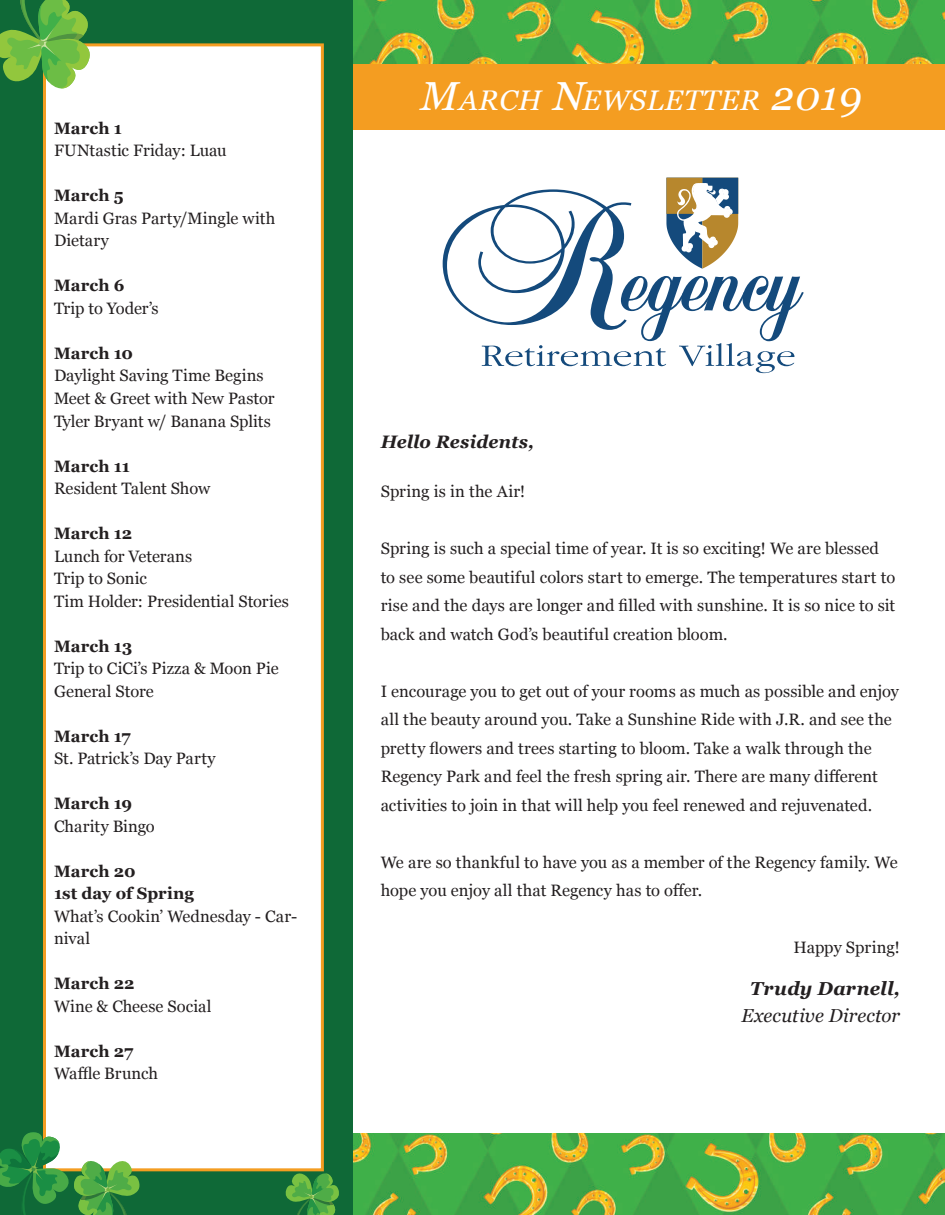
<style>
.page{position:relative;width:945px;height:1215px;background:#fff}
.page>*{position:absolute;margin:0;border:0;box-sizing:border-box;transform-origin:0 0}
.t1{font:italic 28.35px "Georgia";letter-spacing:.03em;color:#fff}
.t2{font:italic 18.75px "Georgia";color:#231f20}
.t3{font:italic 700 18.75px "Georgia";letter-spacing:.01em;color:#231f20}
.t4{font:italic 700 18px "Georgia";letter-spacing:.005em;color:#231f20}
.t5{font:16.5px/28.5px "Georgia";letter-spacing:.005em;color:#231f20}
.t6{font:700 16.5px/22.5px "Georgia";letter-spacing:.005em;color:#231f20}
.s1{font-size:40.5px}
</style>
<div class="page">
<img style="left:352px;top:1px;width:593px;height:63px">
<div style="left:0;top:64px;width:945px;height:66px;background:#f49d21"></div>
<img style="left:352px;top:1133px;width:593px;height:82px">
<div style="left:0;top:0;width:352px;height:1215px;background:#0f6937"></div>
<div style="left:43px;top:43px;width:281px;height:1128px;background:#fff;border:3px solid #f49d21"></div>
<svg style="left:443px;top:178px;width:361px;height:195px"></svg>
<svg style="left:0;top:0;width:94px;height:95px"></svg>
<svg style="left:285px;top:1170px;width:54px;height:45px"></svg>
<svg style="left:0;top:1132px;width:141px;height:83px"></svg>
<p class="t6" style="left:54px;top:116px;width:69px">March 1</p>
<p class="t5" style="left:54px;top:136px;width:174px">FUNtastic Friday: Luau</p>
<p class="t6" style="left:54px;top:184px;width:71px">March 5</p>
<p class="t5" style="left:54px;top:206px;width:223px;line-height:22.5px">Mardi Gras Party/Mingle with<br>Dietary</p>
<p class="t6" style="left:54px;top:274px;width:72px">March 6</p>
<p class="t5" style="left:54px;top:293px;width:106px">Trip to Yoder’s</p>
<p class="t6" style="left:54px;top:341px;width:80px">March 10</p>
<p class="t5" style="left:54px;top:364px;width:222px;line-height:22.5px">Daylight Saving Time Begins<br>Meet &amp; Greet with New Pastor<br>Tyler Bryant w/ Banana Splits</p>
<p class="t6" style="left:54px;top:454px;width:77px">March 11</p>
<p class="t5" style="left:54px;top:473px;width:158px">Resident Talent Show</p>
<p class="t6" style="left:54px;top:521px;width:80px">March 12</p>
<p class="t5" style="left:54px;top:544px;width:237px;line-height:22.5px">Lunch for Veterans<br>Trip to Sonic<br>Tim Holder: Presidential Stories</p>
<p class="t6" style="left:54px;top:634px;width:80px">March 13</p>
<p class="t5" style="left:54px;top:656px;width:226px;line-height:22.5px">Trip to CiCi’s Pizza &amp; Moon Pie<br>General Store</p>
<p class="t6" style="left:54px;top:724px;width:78px">March 17</p>
<p class="t5" style="left:54px;top:743px;width:163px">St. Patrick’s Day Party</p>
<p class="t6" style="left:54px;top:791px;width:80px">March 19</p>
<p class="t5" style="left:54px;top:811px;width:102px">Charity Bingo</p>
<p class="t6" style="left:54px;top:859px;width:141px">March 20<br>1st day of Spring</p>
<p class="t5" style="left:54px;top:904px;width:245px;line-height:22.5px">What’s Cookin’ Wednesday - Car&shy;nival</p>
<p class="t6" style="left:54px;top:971px;width:82px">March 22</p>
<p class="t5" style="left:54px;top:991px;width:159px">Wine &amp; Cheese Social</p>
<p class="t6" style="left:54px;top:1039px;width:81px">March 27</p>
<p class="t5" style="left:54px;top:1058px;width:106px">Waffle Brunch</p>
<h1 class="t1" style="left:421px;top:80px;width:443px"><span class="s1">M</span>ARCH <span class="s1">N</span>EWSLETTER <span class="s1">2019</span></h1>
<p class="t4" style="left:381px;top:429px;width:155px">Hello Residents,</p>
<p class="t5" style="left:381px;top:477px;width:146px">Spring is in the Air!</p>
<p class="t5" style="left:381px;top:534px;width:516px">Spring is such a special time of year. It is so exciting! We are blessed to see some beautiful colors start to emerge. The temperatures start to rise and the days are longer and filled with sunshine. It is so nice to sit back and watch God’s beautiful creation bloom.</p>
<p class="t5" style="left:381px;top:676px;width:520px">I encourage you to get out of your rooms as much as possible and enjoy all the beauty around you. Take a Sunshine Ride with J.R. and see the pretty flowers and trees starting to bloom. Take a walk through the Regency Park and feel the fresh spring air. There are many different activities to join in that will help you feel renewed and rejuvenated.</p>
<p class="t5" style="left:381px;top:847px;width:519px">We are so thankful to have you as a member of the Regency family. We hope you enjoy all that Regency has to offer.</p>
<p class="t5" style="left:794px;top:933px;width:108px">Happy Spring!</p>
<p class="t3" style="left:750px;top:975px;width:151px">Trudy Darnell,</p>
<p class="t2" style="left:742px;top:1002px;width:160px">Executive Director</p>
</div>
